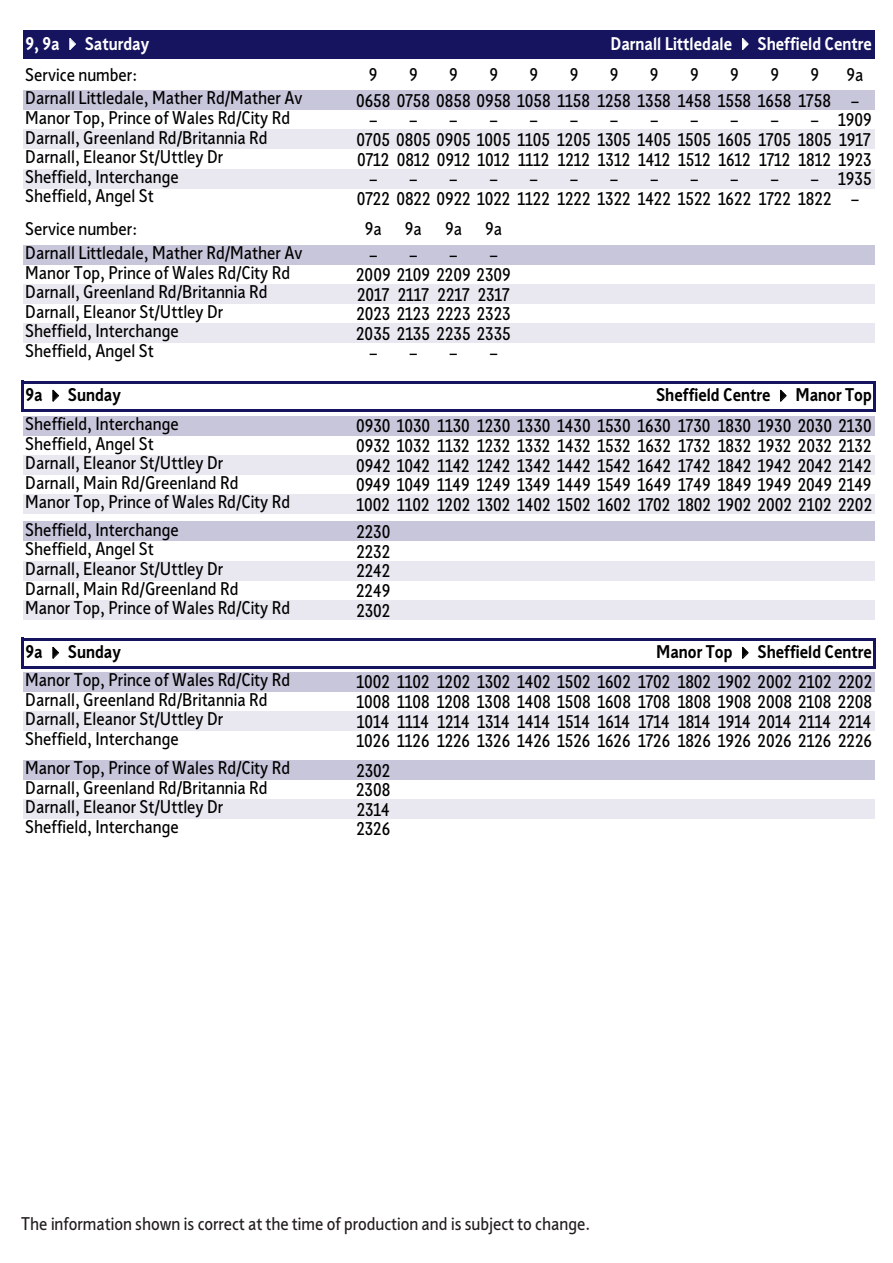
<style>
.page{position:relative;width:893px;height:1263px;background:#fff}
.page>*{position:absolute;margin:0;border:0;box-sizing:border-box;transform-origin:0 0}
.t1{font:18px/30.9px "Sheffield Sans 2";color:#000}
.t2{font:18px "Sheffield Sans 2";color:#231f20}
.t3{font:700 18px "Sheffield Sans 2";color:#000}
.t4{font:700 18px "Sheffield Sans 2";color:#fff}
.s1{font-weight:700;color:#fff}
.s2{color:#fff}
.s3{font-weight:700}
</style>
<div class="page">
<div style="left:23px;top:30px;width:852px;height:29px;background:#16145f"></div>
<div style="left:23px;top:90px;width:852px;height:20px;background:#c7c6db"></div>
<div style="left:23px;top:129px;width:852px;height:20px;background:#e9e8f0"></div>
<div style="left:23px;top:169px;width:852px;height:19px;background:#e9e8f0"></div>
<div style="left:23px;top:245px;width:852px;height:20px;background:#c7c6db"></div>
<div style="left:23px;top:284px;width:852px;height:20px;background:#e9e8f0"></div>
<div style="left:23px;top:323px;width:852px;height:20px;background:#e9e8f0"></div>
<div style="left:23px;top:416px;width:852px;height:20px;background:#c7c6db"></div>
<div style="left:23px;top:455px;width:852px;height:20px;background:#e9e8f0"></div>
<div style="left:23px;top:494px;width:852px;height:20px;background:#e9e8f0"></div>
<div style="left:23px;top:521px;width:852px;height:20px;background:#c7c6db"></div>
<div style="left:23px;top:561px;width:852px;height:19px;background:#e9e8f0"></div>
<div style="left:23px;top:600px;width:852px;height:20px;background:#e9e8f0"></div>
<div style="left:23px;top:672px;width:852px;height:19px;background:#c7c6db"></div>
<div style="left:23px;top:711px;width:852px;height:20px;background:#e9e8f0"></div>
<div style="left:23px;top:760px;width:852px;height:20px;background:#c7c6db"></div>
<div style="left:23px;top:799px;width:852px;height:20px;background:#e9e8f0"></div>
<hr style="left:21px;top:381px;width:3px;height:31px;background:#16145f">
<hr style="left:873px;top:384px;width:3px;height:28px;background:#16145f">
<hr style="left:21px;top:638px;width:3px;height:31px;background:#16145f">
<hr style="left:873px;top:641px;width:3px;height:28px;background:#16145f">
<hr style="left:24px;top:381px;width:852px;height:3px;background:#16145f">
<hr style="left:24px;top:409px;width:852px;height:3px;background:#16145f">
<hr style="left:24px;top:638px;width:852px;height:3px;background:#16145f">
<hr style="left:24px;top:666px;width:852px;height:3px;background:#16145f">
<p class="t1" style="left:25px;top:27px;width:126px"><span class="s1">9, 9a</span> <span class="s2">✔</span> <span class="s1">Saturday<br></span>Service number:</p>
<p class="t4" style="left:610px;top:31px;width:263px">Darnall Littledale ✔ Sheffield Centre</p>
<p class="t1" style="left:369px;top:58px;width:10px">9</p>
<p class="t1" style="left:409px;top:58px;width:10px">9</p>
<p class="t1" style="left:449px;top:58px;width:10px">9</p>
<p class="t1" style="left:489px;top:58px;width:10px">9</p>
<p class="t1" style="left:529px;top:58px;width:10px">9</p>
<p class="t1" style="left:570px;top:58px;width:10px">9</p>
<p class="t1" style="left:610px;top:58px;width:10px">9</p>
<p class="t1" style="left:650px;top:58px;width:10px">9</p>
<p class="t1" style="left:690px;top:58px;width:10px">9</p>
<p class="t1" style="left:730px;top:58px;width:10px">9</p>
<p class="t1" style="left:770px;top:58px;width:10px">9</p>
<p class="t1" style="left:810px;top:58px;width:10px">9</p>
<p class="t1" style="left:846px;top:58px;width:18px">9a</p>
<p class="t1" style="left:25px;top:82px;width:279px">Darnall Littledale, Mather Rd/Mather Av</p>
<p class="t1" style="left:356px;top:84px;width:504px">0658 0758 0858 0958 1058 1158 1258 1358 1458 1558 1658 1758 –</p>
<p class="t1" style="left:25px;top:102px;width:266px">Manor Top, Prince of Wales Rd/City Rd</p>
<p class="t1" style="left:370px;top:104px;width:49px">– –</p>
<p class="t1" style="left:450px;top:104px;width:49px">– –</p>
<p class="t1" style="left:530px;top:104px;width:49px">– –</p>
<p class="t1" style="left:610px;top:104px;width:49px">– –</p>
<p class="t1" style="left:691px;top:104px;width:49px">– –</p>
<p class="t1" style="left:771px;top:104px;width:102px">– – 1909</p>
<p class="t1" style="left:25px;top:121px;width:244px">Darnall, Greenland Rd/Britannia Rd</p>
<p class="t1" style="left:357px;top:124px;width:516px">0705 0805 0905 1005 1105 1205 1305 1405 1505 1605 1705 1805 1917</p>
<p class="t1" style="left:25px;top:141px;width:200px">Darnall, Eleanor St/Uttley Dr</p>
<p class="t1" style="left:357px;top:143px;width:516px">0712 0812 0912 1012 1112 1212 1312 1412 1512 1612 1712 1812 1923</p>
<p class="t1" style="left:25px;top:161px;width:155px">Sheffield, Interchange</p>
<p class="t1" style="left:370px;top:163px;width:49px">– –</p>
<p class="t1" style="left:450px;top:163px;width:49px">– –</p>
<p class="t1" style="left:530px;top:163px;width:49px">– –</p>
<p class="t1" style="left:611px;top:163px;width:49px">– –</p>
<p class="t1" style="left:691px;top:163px;width:49px">– –</p>
<p class="t1" style="left:771px;top:163px;width:102px">– – 1935</p>
<p class="t1" style="left:25px;top:180px;width:130px">Sheffield, Angel St</p>
<p class="t1" style="left:357px;top:183px;width:503px">0722 0822 0922 1022 1122 1222 1322 1422 1522 1622 1722 1822 –</p>
<p class="t1" style="left:25px;top:213px;width:113px">Service number:</p>
<p class="t1" style="left:365px;top:213px;width:18px">9a</p>
<p class="t1" style="left:405px;top:213px;width:18px">9a</p>
<p class="t1" style="left:445px;top:213px;width:18px">9a</p>
<p class="t1" style="left:485px;top:213px;width:18px">9a</p>
<p class="t1" style="left:25px;top:237px;width:279px">Darnall Littledale, Mather Rd/Mather Av</p>
<p class="t1" style="left:370px;top:239px;width:49px">– –</p>
<p class="t1" style="left:450px;top:239px;width:49px">– –</p>
<p class="t1" style="left:25px;top:256px;width:266px">Manor Top, Prince of Wales Rd/City Rd</p>
<p class="t1" style="left:356px;top:259px;width:156px">2009 2109 2209 2309</p>
<p class="t1" style="left:25px;top:276px;width:244px">Darnall, Greenland Rd/Britannia Rd</p>
<p class="t1" style="left:357px;top:278px;width:154px">2017 2117 2217 2317</p>
<p class="t1" style="left:25px;top:296px;width:200px">Darnall, Eleanor St/Uttley Dr</p>
<p class="t1" style="left:356px;top:298px;width:156px">2023 2123 2223 2323</p>
<p class="t1" style="left:25px;top:315px;width:155px">Sheffield, Interchange</p>
<p class="t1" style="left:356px;top:318px;width:156px">2035 2135 2235 2335</p>
<p class="t1" style="left:25px;top:335px;width:130px">Sheffield, Angel St</p>
<p class="t1" style="left:370px;top:337px;width:49px">– –</p>
<p class="t1" style="left:450px;top:337px;width:49px">– –</p>
<p class="t1" style="left:25px;top:380px;width:155px;line-height:28.7px"><span class="s3">9a</span> ✔ <span class="s3">Sunday<br></span>Sheffield, Interchange</p>
<p class="t3" style="left:656px;top:383px;width:217px">Sheffield Centre ✔ Manor Top</p>
<p class="t1" style="left:356px;top:410px;width:517px">0930 1030 1130 1230 1330 1430 1530 1630 1730 1830 1930 2030 2130</p>
<p class="t1" style="left:25px;top:427px;width:130px">Sheffield, Angel St</p>
<p class="t1" style="left:356px;top:430px;width:517px">0932 1032 1132 1232 1332 1432 1532 1632 1732 1832 1932 2032 2132</p>
<p class="t1" style="left:25px;top:447px;width:200px">Darnall, Eleanor St/Uttley Dr</p>
<p class="t1" style="left:356px;top:449px;width:517px">0942 1042 1142 1242 1342 1442 1542 1642 1742 1842 1942 2042 2142</p>
<p class="t1" style="left:25px;top:467px;width:215px">Darnall, Main Rd/Greenland Rd</p>
<p class="t1" style="left:356px;top:469px;width:517px">0949 1049 1149 1249 1349 1449 1549 1649 1749 1849 1949 2049 2149</p>
<p class="t1" style="left:25px;top:486px;width:266px">Manor Top, Prince of Wales Rd/City Rd</p>
<p class="t1" style="left:357px;top:489px;width:517px">1002 1102 1202 1302 1402 1502 1602 1702 1802 1902 2002 2102 2202</p>
<p class="t1" style="left:25px;top:513px;width:155px">Sheffield, Interchange</p>
<p class="t1" style="left:356px;top:516px;width:36px">2230</p>
<p class="t1" style="left:25px;top:533px;width:130px">Sheffield, Angel St</p>
<p class="t1" style="left:356px;top:535px;width:35px">2232</p>
<p class="t1" style="left:25px;top:553px;width:200px">Darnall, Eleanor St/Uttley Dr</p>
<p class="t1" style="left:356px;top:555px;width:35px">2242</p>
<p class="t1" style="left:25px;top:572px;width:215px">Darnall, Main Rd/Greenland Rd</p>
<p class="t1" style="left:356px;top:575px;width:36px">2249</p>
<p class="t1" style="left:25px;top:592px;width:266px">Manor Top, Prince of Wales Rd/City Rd</p>
<p class="t1" style="left:356px;top:594px;width:36px">2302</p>
<p class="t1" style="left:25px;top:638px;width:266px;line-height:27.6px"><span class="s3">9a</span> ✔ <span class="s3">Sunday<br></span>Manor Top, Prince of Wales Rd/City Rd</p>
<p class="t3" style="left:656px;top:640px;width:217px">Manor Top ✔ Sheffield Centre</p>
<p class="t1" style="left:357px;top:666px;width:517px">1002 1102 1202 1302 1402 1502 1602 1702 1802 1902 2002 2102 2202</p>
<p class="t1" style="left:25px;top:683px;width:244px">Darnall, Greenland Rd/Britannia Rd</p>
<p class="t1" style="left:357px;top:686px;width:517px">1008 1108 1208 1308 1408 1508 1608 1708 1808 1908 2008 2108 2208</p>
<p class="t1" style="left:25px;top:703px;width:200px">Darnall, Eleanor St/Uttley Dr</p>
<p class="t1" style="left:357px;top:705px;width:516px">1014 1114 1214 1314 1414 1514 1614 1714 1814 1914 2014 2114 2214</p>
<p class="t1" style="left:25px;top:723px;width:155px">Sheffield, Interchange</p>
<p class="t1" style="left:357px;top:725px;width:517px">1026 1126 1226 1326 1426 1526 1626 1726 1826 1926 2026 2126 2226</p>
<p class="t1" style="left:25px;top:752px;width:266px">Manor Top, Prince of Wales Rd/City Rd</p>
<p class="t1" style="left:356px;top:754px;width:36px">2302</p>
<p class="t1" style="left:25px;top:772px;width:244px">Darnall, Greenland Rd/Britannia Rd</p>
<p class="t1" style="left:356px;top:774px;width:36px">2308</p>
<p class="t1" style="left:25px;top:791px;width:200px">Darnall, Eleanor St/Uttley Dr</p>
<p class="t1" style="left:357px;top:794px;width:35px">2314</p>
<p class="t1" style="left:25px;top:811px;width:155px">Sheffield, Interchange</p>
<p class="t1" style="left:356px;top:813px;width:36px">2326</p>
<p class="t2" style="left:21px;top:1211px;width:570px">The information shown is correct at the time of production and is subject to change.</p>
</div>
